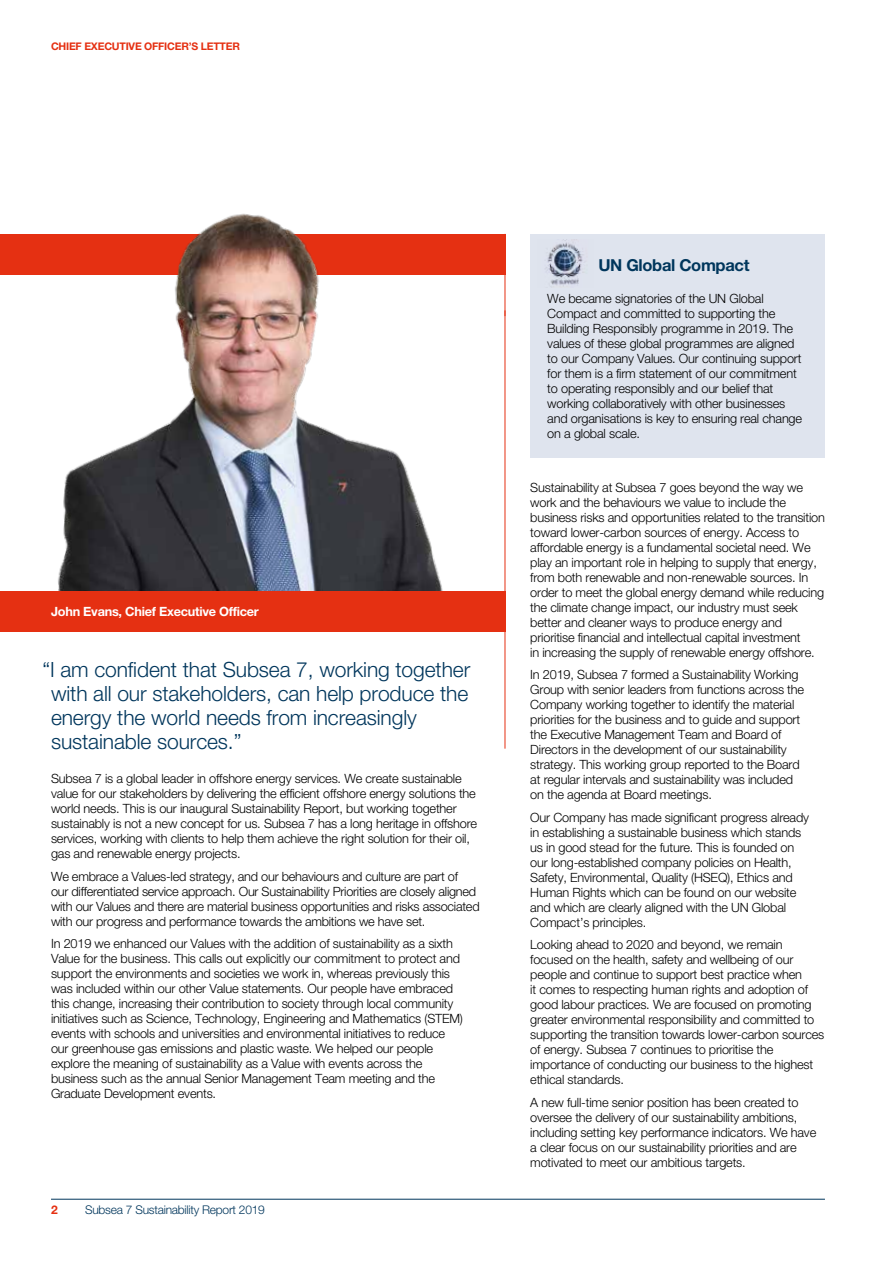
<style>
.page{position:relative;width:893px;height:1263px;background:#fff}
.page>*{position:absolute;margin:0;border:0;box-sizing:border-box;transform-origin:0 0}
.t1{font:300 21px/24px "Helvetica Neue LT Std";letter-spacing:-.005em;color:#00365c}
.t2{font:700 16.5px "Helvetica Neue LT Std";letter-spacing:-.02em;color:#00365c}
.t3{font:300 12.75px/15px "Helvetica Neue LT Std";letter-spacing:-.015em;color:#000}
.t4{font:700 12.75px "Helvetica Neue LT Std";letter-spacing:-.02em;color:#fff}
.t5{font:300 12px "Helvetica Neue LT Std";letter-spacing:-.02em;color:#00365c}
.t6{font:700 12px "Helvetica Neue LT Std";color:#e53012}
.t7{font:700 10.5px "Helvetica Neue LT Std";letter-spacing:-.02em;color:#e53012}
</style>
<div class="page">
<div style="left:530px;top:234px;width:295px;height:223px;background:#dfe4ee"></div>
<div style="left:0;top:234px;width:505px;height:41px;background:#e53012"></div>
<img style="left:58px;top:213px;width:385px;height:378px">
<div style="left:0;top:591px;width:505px;height:41px;background:#e53012"></div>
<hr style="left:505px;top:310px;width:1px;height:439px;background:#e53012">
<hr style="left:505px;top:234px;width:1px;height:82px;background:#e53012">
<img style="left:545px;top:239px;width:40px;height:48px">
<hr style="left:51px;top:1199px;width:774px;height:1px;background:#00365c">
<p class="t7" style="left:51px;top:40px;width:190px">CHIEF EXECUTIVE OFFICER’S LETTER</p>
<p class="t4" style="left:51px;top:604px;width:209px">John Evans, Chief Executive Officer</p>
<h1 class="t1" style="left:51px;top:657px;width:421px;text-indent:-9px">“I am confident that Subsea 7, working together with all our stakeholders, can help produce the energy the world needs from increasingly sustainable sources.”</h1>
<p class="t3" style="left:51px;top:771px;width:428px">Subsea 7 is a global leader in offshore energy services. We create sustainable value for our stakeholders by delivering the efficient offshore energy solutions the world needs. This is our inaugural Sustainability Report, but working together sustainably is not a new concept for us. Subsea 7 has a long heritage in offshore services, working with clients to help them achieve the right solution for their oil, gas and renewable energy projects.</p>
<p class="t3" style="left:51px;top:868px;width:430px">We embrace a Values-led strategy, and our behaviours and culture are part of<br>our differentiated service approach. Our Sustainability Priorities are closely aligned with our Values and there are material business opportunities and risks associated with our progress and performance towards the ambitions we have set.</p>
<p class="t3" style="left:51px;top:936px;width:413px">In 2019 we enhanced our Values with the addition of sustainability as a sixth Value for the business. This calls out explicitly our commitment to protect and support the environments and societies we work in, whereas previously this was included within our other Value statements. Our people have embraced this change, increasing their contribution to society through local community initiatives such as Science, Technology, Engineering and Mathematics (STEM) events with schools and universities and environmental initiatives to reduce our greenhouse gas emissions and plastic waste. We helped our people explore the meaning of sustainability as a Value with events across the business such as the annual Senior Management Team meeting and the Graduate Development events.</p>
<p class="t6" style="left:51px;top:1202px;width:8px">2</p>
<p class="t5" style="left:85px;top:1202px;width:181px">Subsea 7 Sustainability Report 2019</p>
<p class="t2" style="left:598px;top:255px;width:153px">UN Global Compact</p>
<p class="t3" style="left:547px;top:291px;width:256px">We became signatories of the UN Global Compact and committed to supporting the Building Responsibly programme in 2019. The values of these global programmes are aligned to our Company Values. Our continuing support for them is a firm statement of our commitment to operating responsibly and our belief that working collaboratively with other businesses and organisations is key to ensuring real change on a global scale.</p>
<p class="t3" style="left:530px;top:479px;width:296px">Sustainability at Subsea 7 goes beyond the way we work and the behaviours we value to include the business risks and opportunities related to the transition toward lower-carbon sources of energy. Access to affordable energy is a fundamental societal need. We play an important role in helping to supply that energy, from both renewable and non-renewable sources. In order to meet the global energy demand while reducing the climate change impact, our industry must seek better and cleaner ways to produce energy and prioritise financial and intellectual capital investment<br>in increasing the supply of renewable energy offshore.</p>
<p class="t3" style="left:530px;top:667px;width:275px">In 2019, Subsea 7 formed a Sustainability Working Group with senior leaders from functions across the Company working together to identify the material priorities for the business and to guide and support the Executive Management Team and Board of Directors in the development of our sustainability strategy. This working group reported to the Board at regular intervals and sustainability was included on the agenda at Board meetings.</p>
<p class="t3" style="left:530px;top:809px;width:280px">Our Company has made significant progress already in establishing a sustainable business which stands us in good stead for the future. This is founded on our long-established company policies on Health, Safety, Environmental, Quality (HSEQ), Ethics and Human Rights which can be found on our website and which are clearly aligned with the UN Global Compact’s principles.</p>
<p class="t3" style="left:530px;top:937px;width:296px">Looking ahead to 2020 and beyond, we remain focused on the health, safety and wellbeing of our people and continue to support best practice when<br>it comes to respecting human rights and adoption of good labour practices. We are focused on promoting greater environmental responsibility and committed to supporting the transition towards lower-carbon sources of energy. Subsea 7 continues to prioritise the importance of conducting our business to the highest ethical standards.</p>
<p class="t3" style="left:530px;top:1094px;width:287px">A new full-time senior position has been created to oversee the delivery of our sustainability ambitions, including setting key performance indicators. We have a clear focus on our sustainability priorities and are motivated to meet our ambitious targets.</p>
</div>
